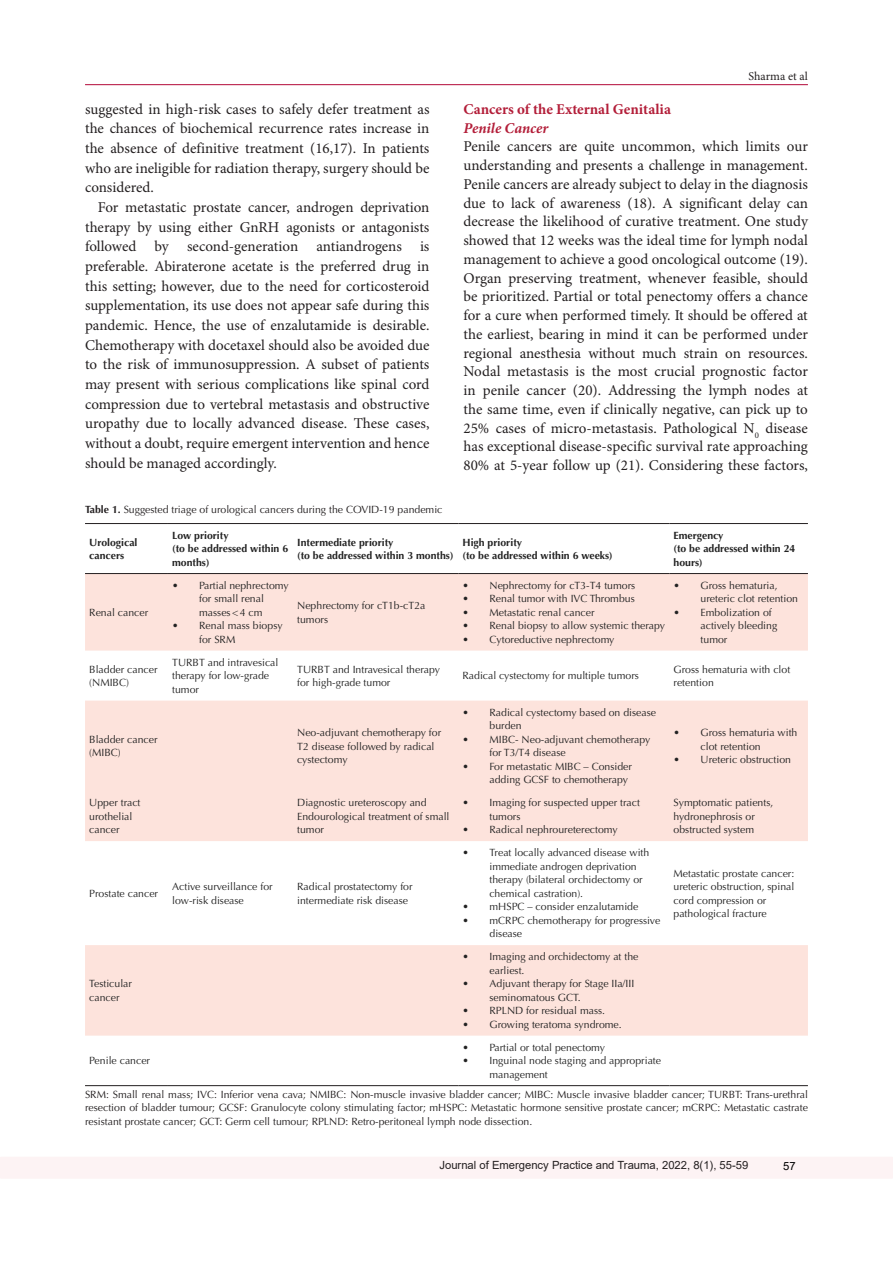
<style>
.page{position:relative;width:893px;height:1263px;background:#fff}
.page>*{position:absolute;margin:0;border:0;box-sizing:border-box;transform-origin:0 0}
.t1{font:15px/19.6px "Minion Pro";color:#231f20;text-align:justify}
.t2{font:700 15px "Minion Pro";color:#b31e39}
.t3{font:italic 700 15px "Minion Pro";color:#b31e39}
.t4{font:12px "Minion Pro";letter-spacing:-.005em;color:#231f20}
.t5{font:11.25px "Arial";color:#231f20}
.t6{font:11.25px "Arial";color:#000}
.t7{font:10.5px/13.5px "Optima LT Std";color:#222}
.t8{font:10.5px/13.5px "Optima LT Std";color:#231f20;text-align:justify}
.t9{font:700 10.5px/13.5px "Optima LT Std";color:#222}
.s1{font-weight:700}
</style>
<div class="page">
<hr style="left:85px;top:84px;width:723px;height:1px;background:#b30838">
<div style="left:0;top:1157px;width:893px;height:22px;background:#fdf3f4"></div>
<svg style="left:85px;top:574px;width:723px;height:462px;fill:#fde3dc"></svg>
<hr style="left:85px;top:523px;width:83px;height:1px;background:#231f20">
<hr style="left:168px;top:523px;width:125px;height:1px;background:#231f20">
<hr style="left:293px;top:523px;width:165px;height:1px;background:#231f20">
<hr style="left:458px;top:523px;width:211px;height:1px;background:#231f20">
<hr style="left:669px;top:523px;width:139px;height:1px;background:#231f20">
<hr style="left:85px;top:573px;width:83px;height:1px;background:#231f20">
<hr style="left:168px;top:573px;width:125px;height:1px;background:#231f20">
<hr style="left:293px;top:573px;width:165px;height:1px;background:#231f20">
<hr style="left:458px;top:573px;width:211px;height:1px;background:#231f20">
<hr style="left:669px;top:573px;width:139px;height:1px;background:#231f20">
<hr style="left:85px;top:1085px;width:83px;height:1px;background:#231f20">
<hr style="left:168px;top:1085px;width:125px;height:1px;background:#231f20">
<hr style="left:293px;top:1085px;width:165px;height:1px;background:#231f20">
<hr style="left:458px;top:1085px;width:211px;height:1px;background:#231f20">
<hr style="left:669px;top:1085px;width:139px;height:1px;background:#231f20">
<p class="t1" style="left:85px;top:100px;width:346px">suggested in high-risk cases to safely defer treatment as the chances of biochemical recurrence rates increase in the absence of definitive treatment (16,17). In patients who are ineligible for radiation therapy, surgery should be considered.</p>
<p class="t1" style="left:85px;top:198px;width:346px;text-indent:13px">For metastatic prostate cancer, androgen deprivation therapy by using either GnRH agonists or antagonists followed by second-generation antiandrogens is preferable. Abiraterone acetate is the preferred drug in this setting; however, due to the need for corticosteroid supplementation, its use does not appear safe during this pandemic. Hence, the use of enzalutamide is desirable.<br>Chemotherapy with docetaxel should also be avoided due to the risk of immunosuppression. A subset of patients may present with serious complications like spinal cord compression due to vertebral metastasis and obstructive uropathy due to locally advanced disease. These cases, without a doubt, require emergent intervention and hence should be managed accordingly.</p>
<p class="t4" style="left:749px;top:69px;width:61px">Sharma et al</p>
<p class="t2" style="left:463px;top:98px;width:209px">Cancers of the External Genitalia</p>
<p class="t3" style="left:463px;top:117px;width:86px">Penile Cancer</p>
<p class="t1" style="left:463px;top:138px;width:346px;line-height:18.8px">Penile cancers are quite uncommon, which limits our understanding and presents a challenge in management.<br>Penile cancers are already subject to delay in the diagnosis due to lack of awareness (18). A significant delay can decrease the likelihood of curative treatment. One study showed that 12 weeks was the ideal time for lymph nodal management to achieve a good oncological outcome (19).<br>Organ preserving treatment, whenever feasible, should be prioritized. Partial or total penectomy offers a chance for a cure when performed timely. It should be offered at the earliest, bearing in mind it can be performed under regional anesthesia without much strain on resources.<br>Nodal metastasis is the most crucial prognostic factor in penile cancer (20). Addressing the lymph nodes at the same time, even if clinically negative, can pick up to 25% cases of micro-metastasis. Pathological N<sub>0</sub> disease has exceptional disease-specific survival rate approaching 80% at 5-year follow up (21). Considering these factors,</p>
<p class="t8" style="left:85px;top:503px;width:359px"><span class="s1">Table 1.</span> Suggested triage of urological cancers during the COVID-19 pandemic</p>
<p class="t9" style="left:89px;top:535px;width:50px">Urological</p>
<p class="t9" style="left:89px;top:549px;width:37px">cancers</p>
<p class="t9" style="left:172px;top:529px;width:58px">Low priority</p>
<p class="t9" style="left:172px;top:542px;width:118px">(to be addressed within 6 months)</p>
<p class="t9" style="left:297px;top:535px;width:98px">Intermediate priority</p>
<p class="t9" style="left:297px;top:549px;width:158px">(to be addressed within 3 months)</p>
<p class="t7" style="left:89px;top:606px;width:60px">Renal cancer</p>
<p class="t7" style="left:172px;top:579px;width:118px;text-align:center">• Partial nephrectomy for small renal<br>masses&lt;4 cm</p>
<p class="t7" style="left:199px;top:619px;width:85px;text-indent:-27px">• Renal mass biopsy for SRM</p>
<p class="t7" style="left:297px;top:599px;width:130px">Nephrectomy for cT1b-cT2a tumors</p>
<p class="t9" style="left:463px;top:535px;width:61px">High priority</p>
<p class="t9" style="left:463px;top:549px;width:152px">(to be addressed within 6 weeks)</p>
<p class="t7" style="left:463px;top:579px;width:174px">• Nephrectomy for cT3-T4 tumors</p>
<p class="t7" style="left:463px;top:592px;width:174px">• Renal tumor with IVC Thrombus</p>
<p class="t7" style="left:463px;top:606px;width:134px">• Metastatic renal cancer</p>
<p class="t7" style="left:463px;top:619px;width:204px">• Renal biopsy to allow systemic therapy</p>
<p class="t7" style="left:463px;top:633px;width:154px">• Cytoreductive nephrectomy</p>
<p class="t9" style="left:674px;top:529px;width:51px">Emergency</p>
<p class="t9" style="left:674px;top:542px;width:123px">(to be addressed within 24 hours)</p>
<p class="t7" style="left:701px;top:579px;width:99px;text-indent:-27px">• Gross hematuria, ureteric clot retention</p>
<p class="t7" style="left:701px;top:606px;width:78px;text-indent:-27px">• Embolization of actively bleeding tumor</p>
<p class="t7" style="left:89px;top:662px;width:70px">Bladder cancer</p>
<p class="t7" style="left:89px;top:676px;width:41px">(NMIBC)</p>
<p class="t7" style="left:89px;top:733px;width:70px">Bladder cancer</p>
<p class="t7" style="left:89px;top:746px;width:33px">(MIBC)</p>
<p class="t7" style="left:172px;top:656px;width:108px">TURBT and intravesical therapy for low-grade tumor</p>
<p class="t7" style="left:297px;top:662px;width:144px">TURBT and Intravesical therapy for high-grade tumor</p>
<p class="t7" style="left:463px;top:669px;width:178px">Radical cystectomy for multiple tumors</p>
<p class="t7" style="left:674px;top:662px;width:118px">Gross hematuria with clot retention</p>
<p class="t7" style="left:297px;top:726px;width:145px">Neo-adjuvant chemotherapy for<br>T2 disease followed by radical cystectomy</p>
<p class="t7" style="left:490px;top:706px;width:168px;text-indent:-27px">• Radical cystectomy based on disease burden</p>
<p class="t7" style="left:490px;top:733px;width:162px;text-indent:-27px">• MIBC- Neo-adjuvant chemotherapy for T3/T4 disease</p>
<p class="t7" style="left:490px;top:760px;width:144px;text-indent:-27px">• For metastatic MIBC – Consider adding GCSF to chemotherapy</p>
<p class="t7" style="left:701px;top:726px;width:98px;text-indent:-27px">• Gross hematuria with clot retention</p>
<p class="t7" style="left:674px;top:753px;width:119px">• Ureteric obstruction</p>
<p class="t7" style="left:89px;top:796px;width:53px">Upper tract urothelial cancer</p>
<p class="t7" style="left:297px;top:796px;width:154px">Diagnostic ureteroscopy and<br>Endourological treatment of small tumor</p>
<p class="t7" style="left:490px;top:796px;width:152px;text-indent:-27px">• Imaging for suspected upper tract tumors</p>
<p class="t7" style="left:463px;top:823px;width:157px">• Radical nephroureterectomy</p>
<p class="t7" style="left:89px;top:887px;width:70px">Prostate cancer</p>
<p class="t7" style="left:172px;top:880px;width:102px">Active surveillance for low-risk disease</p>
<p class="t7" style="left:297px;top:880px;width:117px">Radical prostatectomy for intermediate risk disease</p>
<p class="t7" style="left:89px;top:977px;width:44px">Testicular cancer</p>
<p class="t7" style="left:490px;top:846px;width:161px;text-indent:-27px">• Treat locally advanced disease with immediate androgen deprivation therapy (bilateral orchidectomy or chemical castration).</p>
<p class="t7" style="left:463px;top:900px;width:177px">• mHSPC – consider enzalutamide</p>
<p class="t7" style="left:490px;top:914px;width:172px;text-indent:-27px">• mCRPC chemotherapy for progressive disease</p>
<p class="t7" style="left:490px;top:950px;width:150px;text-indent:-27px">• Imaging and orchidectomy at the earliest.</p>
<p class="t7" style="left:490px;top:977px;width:146px;text-indent:-27px">• Adjuvant therapy for Stage IIa/III seminomatous GCT.</p>
<p class="t7" style="left:463px;top:1004px;width:144px">• RPLND for residual mass.</p>
<p class="t7" style="left:463px;top:1018px;width:161px">• Growing teratoma syndrome.</p>
<p class="t7" style="left:674px;top:796px;width:101px">Symptomatic patients, hydronephrosis or obstructed system</p>
<p class="t7" style="left:674px;top:866px;width:122px">Metastatic prostate cancer:</p>
<p class="t7" style="left:674px;top:880px;width:122px">ureteric obstruction, spinal cord compression or pathological fracture</p>
<p class="t7" style="left:463px;top:1041px;width:144px">• Partial or total penectomy</p>
<p class="t7" style="left:490px;top:1054px;width:173px;text-indent:-27px">• Inguinal node staging and appropriate management</p>
<p class="t8" style="left:85px;top:1087px;width:724px">SRM: Small renal mass; IVC: Inferior vena cava; NMIBC: Non-muscle invasive bladder cancer; MIBC: Muscle invasive bladder cancer; TURBT: Trans-urethral resection of bladder tumour; GCSF: Granulocyte colony stimulating factor; mHSPC: Metastatic hormone sensitive prostate cancer; mCRPC: Metastatic castrate resistant prostate cancer; GCT: Germ cell tumour; RPLND: Retro-peritoneal lymph node dissection.</p>
<p class="t7" style="left:89px;top:1054px;width:62px">Penile cancer</p>
<p class="t5" style="left:439px;top:1157px;width:310px">Journal of Emergency Practice and Trauma, 2022, 8(1), 55-59</p>
<p class="t6" style="left:783px;top:1158px;width:14px">57</p>
</div>
